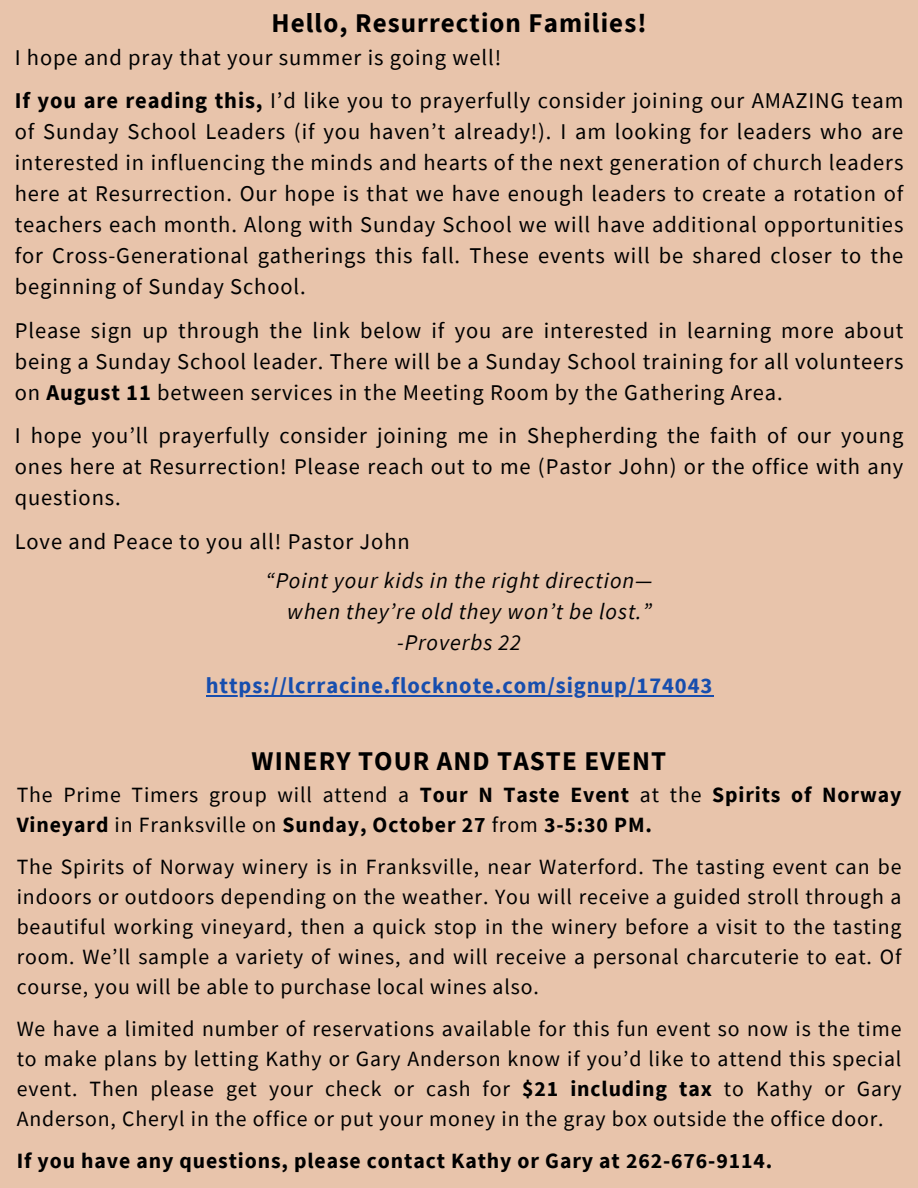
<style>
.page{position:relative;width:918px;height:1188px;background:#e8c4ab}
.page>*{position:absolute;margin:0;border:0;box-sizing:border-box;transform-origin:0 0}
.t1{font:700 27px "Source Sans Pro";letter-spacing:.04em;color:#000}
.t2{font:22.5px/31px "Source Sans Pro";letter-spacing:.04em;color:#000;text-align:justify}
.t3{font:italic 22.5px "Source Sans Pro";letter-spacing:.04em;color:#000}
.t4{font:700 22.5px "Source Sans Pro";letter-spacing:.04em;color:#174eae}
.t5{font:21.75px/30px "Source Sans Pro";letter-spacing:.04em;color:#000;text-align:justify}
.t6{font:700 21.75px/30px "Source Sans Pro";letter-spacing:.04em;color:#000}
.s1{font-weight:700}
.s2{font-weight:400}
</style>
<div class="page">
<hr style="left:206px;top:695px;width:507px;height:2px;background:#174eae">
<p class="t1" style="left:271px;top:5px;width:377px">Hello, Resurrection Families!</p>
<p class="t2" style="left:15px;top:41px;width:488px">I hope and pray that your summer is going well!</p>
<p class="t2" style="left:15px;top:85px;width:890px"><span class="s1">If you are reading this,</span> I’d like you to prayerfully consider joining our AMAZING team of Sunday School Leaders (if you haven’t already!). I am looking for leaders who are interested in influencing the minds and hearts of the next generation of church leaders here at Resurrection. Our hope is that we have enough leaders to create a rotation of teachers each month. Along with Sunday School we will have additional opportunities for Cross-Generational gatherings this fall. These events will be shared closer to the beginning of Sunday School.</p>
<p class="t2" style="left:15px;top:314px;width:890px">Please sign up through the link below if you are interested in learning more about being a Sunday School leader. There will be a Sunday School training for all volunteers on <span class="s1">August 11</span> between services in the Meeting Room by the Gathering Area.</p>
<p class="t2" style="left:15px;top:420px;width:890px">I hope you’ll prayerfully consider joining me in Shepherding the faith of our young ones here at Resurrection! Please reach out to me (Pastor John) or the office with any questions.</p>
<p class="t2" style="left:15px;top:525px;width:397px">Love and Peace to you all! Pastor John</p>
<p class="t3" style="left:266px;top:565px;width:388px">“Point your kids in the right direction—</p>
<p class="t3" style="left:287px;top:596px;width:366px">when they’re old they won’t be lost.”</p>
<p class="t3" style="left:397px;top:627px;width:125px">-Proverbs 22</p>
<h1 class="t4" style="left:206px;top:671px;width:508px">https://lcrracine.flocknote.com/signup/174043</h1>
<p class="t1" style="left:252px;top:743px;width:416px">WINERY TOUR AND TASTE EVENT</p>
<p class="t6" style="left:17px;top:780px;width:886px"><span class="s2">The Prime Timers group will attend a</span> Tour N Taste Event <span class="s2">at the</span> Spirits of Norway<br>Vineyard <span class="s2">in Franksville on</span> Sunday, October 27 <span class="s2">from</span> 3-5:30 PM.</p>
<p class="t5" style="left:17px;top:852px;width:886px">The Spirits of Norway winery is in Franksville, near Waterford. The tasting event can be indoors or outdoors depending on the weather. You will receive a guided stroll through a beautiful working vineyard, then a quick stop in the winery before a visit to the tasting room. We’ll sample a variety of wines, and will receive a personal charcuterie to eat. Of course, you will be able to purchase local wines also.</p>
<p class="t5" style="left:17px;top:1014px;width:886px">We have a limited number of reservations available for this fun event so now is the time to make plans by letting Kathy or Gary Anderson know if you’d like to attend this special event. Then please get your check or cash for <span class="s1">$21 including tax</span> to Kathy or Gary Anderson, Cheryl in the office or put your money in the gray box outside the office door.</p>
<h1 class="t6" style="left:17px;top:1146px;width:757px">If you have any questions, please contact Kathy or Gary at 262-676-9114.</h1>
</div>
